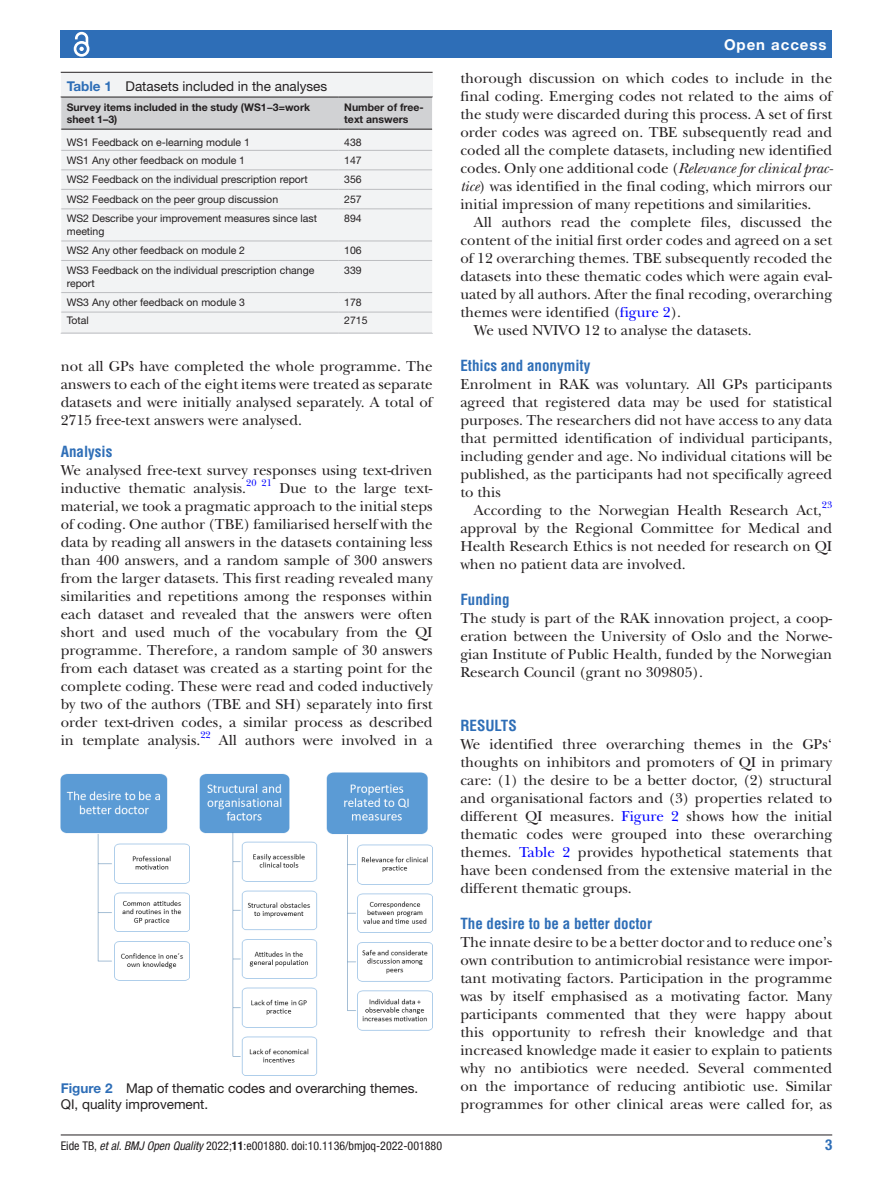
<style>
.page{position:relative;width:893px;height:1191px;background:#fff}
.page>*{position:absolute;margin:0;border:0;box-sizing:border-box;transform-origin:0 0}
.t1{font:15px/18px "New Baskerville";color:#231f20;text-align:justify}
.t2{font:700 condensed 15px "Helvetica LT Std";color:#2e6eb7}
.t3{font:700 15px "Helvetica Neue LT Std";letter-spacing:.065em;color:#fff}
.t4{font:700 condensed 15px "Helvetica Neue LT Std";color:#2e6eb7}
.t5{font:13.5px/16.2px "Helvetica Neue LT Std";color:#231f20}
.t6{font:condensed 12px "Helvetica Neue LT Std";color:#231f20}
.t7{font:10.5px/12.6px "Helvetica Neue LT Std";color:#231f20}
.t8{font:700 10.5px/12.6px "Helvetica Neue LT Std";color:#231f20}
.t9{font:9.9px "New Baskerville";color:#00f}
.s1{font-weight:700;color:#2e6eb7}
.s2{font-style:italic}
.s3{color:#00f}
.s4{font-weight:700}
</style>
<div class="page">
<hr style="left:61px;top:1134px;width:771px;height:1px;background:#231f20">
<div style="left:61px;top:31px;width:771px;height:27px;background:#2e6eb7"></div>
<svg style="left:73px;top:31px;width:17px;height:26px"></svg>
<div style="left:61px;top:73px;width:372px;height:260px;background:#f2f3f4"></div>
<hr style="left:61px;top:72px;width:372px;height:1px;background:#231f20">
<hr style="left:61px;top:209px;width:277px;height:1px;background:#bcbdc0">
<hr style="left:338px;top:209px;width:94px;height:1px;background:#bcbdc0">
<hr style="left:61px;top:241px;width:277px;height:1px;background:#bcbdc0">
<hr style="left:338px;top:241px;width:94px;height:1px;background:#bcbdc0">
<hr style="left:61px;top:260px;width:277px;height:1px;background:#bcbdc0">
<hr style="left:338px;top:260px;width:94px;height:1px;background:#bcbdc0">
<hr style="left:61px;top:292px;width:277px;height:1px;background:#bcbdc0">
<hr style="left:338px;top:292px;width:94px;height:1px;background:#bcbdc0">
<hr style="left:61px;top:312px;width:277px;height:1px;background:#bcbdc0">
<hr style="left:61px;top:333px;width:277px;height:1px;background:#bcbdc0">
<hr style="left:338px;top:312px;width:94px;height:1px;background:#bcbdc0">
<hr style="left:338px;top:333px;width:95px;height:1px;background:#bcbdc0">
<svg style="left:60px;top:97px;width:373px;height:112px"></svg>
<hr style="left:432px;top:209px;width:1px;height:32px;background:#fff">
<svg style="left:432px;top:242px;width:1px;height:18px"></svg>
<hr style="left:432px;top:260px;width:1px;height:32px;background:#fff">
<svg style="left:432px;top:293px;width:1px;height:39px"></svg>
<img style="left:61px;top:772px;width:372px;height:303px">
<p class="t5" style="left:67px;top:78px;width:262px"><span class="s1">Table 1</span> Datasets included in the analyses</p>
<p class="t8" style="left:67px;top:100px;width:245px">Survey items included in the study (WS1−3=work sheet 1–3)</p>
<p class="t8" style="left:344px;top:100px;width:81px">Number of free&shy;text answers</p>
<p class="t7" style="left:67px;top:136px;width:185px">WS1 Feedback on e-learning module 1</p>
<p class="t7" style="left:344px;top:136px;width:19px">438</p>
<p class="t7" style="left:67px;top:154px;width:180px">WS1 Any other feedback on module 1</p>
<p class="t7" style="left:344px;top:154px;width:19px">147</p>
<p class="t7" style="left:67px;top:173px;width:242px">WS2 Feedback on the individual prescription report</p>
<p class="t7" style="left:344px;top:173px;width:19px">356</p>
<p class="t7" style="left:67px;top:193px;width:213px">WS2 Feedback on the peer group discussion</p>
<p class="t7" style="left:344px;top:193px;width:19px">257</p>
<p class="t7" style="left:67px;top:212px;width:252px">WS2 Describe your improvement measures since last meeting</p>
<p class="t7" style="left:344px;top:212px;width:19px">894</p>
<p class="t7" style="left:67px;top:244px;width:180px">WS2 Any other feedback on module 2</p>
<p class="t7" style="left:344px;top:244px;width:19px">106</p>
<p class="t7" style="left:67px;top:264px;width:249px">WS3 Feedback on the individual prescription change report</p>
<p class="t7" style="left:344px;top:264px;width:19px">339</p>
<p class="t7" style="left:67px;top:296px;width:180px">WS3 Any other feedback on module 3</p>
<p class="t7" style="left:344px;top:296px;width:19px">178</p>
<p class="t7" style="left:67px;top:314px;width:24px">Total</p>
<p class="t7" style="left:344px;top:314px;width:25px">2715</p>
<p class="t1" style="left:61px;top:357px;width:373px">not all GPs have completed the whole programme. The answers to each of the eight items were treated as separate datasets and were initially analysed separately. A total of 2715 free-text answers were analysed.</p>
<p class="t2" style="left:61px;top:442px;width:53px">Analysis</p>
<p class="t1" style="left:61px;top:461px;width:373px">We analysed free-text survey responses using text-driven inductive thematic analysis.<sup>20</sup> <sup>21</sup></p>
<p class="t1" style="left:61px;top:479px;width:373px;text-indent:219px">Due to the large text&shy;material, we took a pragmatic approach to the initial steps of coding. One author (TBE) familiarised herself with the data by reading all answers in the datasets containing less than 400 answers, and a random sample of 300 answers from the larger datasets. This first reading revealed many similarities and repetitions among the responses within each dataset and revealed that the answers were often short and used much of the vocabulary from the QI programme. Therefore, a random sample of 30 answers from each dataset was created as a starting point for the complete coding. These were read and coded inductively by two of the authors (TBE and SH) separately into first order text-driven codes, a similar process as described in template analysis.</p>
<p class="t9" style="left:200px;top:729px;width:12px">22</p>
<p class="t1" style="left:219px;top:731px;width:215px">All authors were involved in a</p>
<p class="t5" style="left:61px;top:1080px;width:359px"><span class="s1">Figure 2</span> Map of thematic codes and overarching themes.<br>QI, quality improvement.</p>
<p class="t3" style="left:724px;top:35px;width:104px">Open access</p>
<p class="t1" style="left:460px;top:69px;width:374px">thorough discussion on which codes to include in the final coding. Emerging codes not related to the aims of the study were discarded during this process. A set of first order codes was agreed on. TBE subsequently read and coded all the complete datasets, including new identified codes. Only one additional code (<span class="s2">Relevance for clinical prac&shy;tice</span>) was identified in the final coding, which mirrors our initial impression of many repetitions and similarities.</p>
<p class="t1" style="left:474px;top:213px;width:360px">All authors read the complete files, discussed the</p>
<p class="t1" style="left:460px;top:231px;width:373px">content of the initial first order codes and agreed on a set</p>
<p class="t1" style="left:460px;top:249px;width:373px">of 12 overarching themes. TBE subsequently recoded the</p>
<p class="t1" style="left:460px;top:267px;width:373px">datasets into these thematic codes which were again eval-</p>
<p class="t1" style="left:460px;top:285px;width:373px">uated by all authors. After the final recoding, overarching</p>
<p class="t1" style="left:460px;top:303px;width:222px">themes were identified (<span class="s3">figure 2</span>).</p>
<p class="t1" style="left:474px;top:321px;width:279px">We used NVIVO 12 to analyse the datasets.</p>
<p class="t2" style="left:460px;top:356px;width:131px">Ethics and anonymity</p>
<p class="t1" style="left:460px;top:375px;width:373px">Enrolment in RAK was voluntary. All GPs participants agreed that registered data may be used for statistical purposes. The researchers did not have access to any data that permitted identification of individual participants, including gender and age. No individual citations will be published, as the participants had not specifically agreed to this</p>
<p class="t1" style="left:460px;top:501px;width:373px;text-indent:14px">According to the Norwegian Health Research Act,<sup>23 </sup>approval by the Regional Committee for Medical and Health Research Ethics is not needed for research on QI when no patient data are involved.</p>
<p class="t2" style="left:460px;top:590px;width:51px">Funding</p>
<p class="t1" style="left:460px;top:609px;width:373px">The study is part of the RAK innovation project, a coop&shy;eration between the University of Oslo and the Norwe&shy;gian Institute of Public Health, funded by the Norwegian Research Council (grant no 309805).</p>
<p class="t2" style="left:460px;top:716px;width:58px">RESULTS</p>
<p class="t1" style="left:460px;top:735px;width:373px">We identified three overarching themes in the GPs‘ thoughts on inhibitors and promoters of QI in primary care: (1) the desire to be a better doctor, (2) structural and organisational factors and (3) properties related to different QI measures. <span class="s3">Figure 2</span> shows how the initial thematic codes were grouped into these overarching themes. <span class="s3">Table 2</span> provides hypothetical statements that have been condensed from the extensive material in the different thematic groups.</p>
<p class="t2" style="left:460px;top:914px;width:193px">The desire to be a better doctor</p>
<p class="t1" style="left:460px;top:933px;width:373px">The innate desire to be a better doctor and to reduce one’s own contribution to antimicrobial resistance were impor&shy;tant motivating factors. Participation in the programme was by itself emphasised as a motivating factor. Many participants commented that they were happy about this opportunity to refresh their knowledge and that increased knowledge made it easier to explain to patients why no antibiotics were needed. Several commented on the importance of reducing antibiotic use. Similar programmes for other clinical areas were called for, as</p>
<p class="t6" style="left:61px;top:1138px;width:383px">Eide TB, <span class="s2">et al</span>. <span class="s2">BMJ Open Quality</span> 2022;<span class="s4">11</span>:e001880. doi:10.1136/bmjoq-2022-001880</p>
<p class="t4" style="left:825px;top:1135px;width:9px">3</p>
</div>
